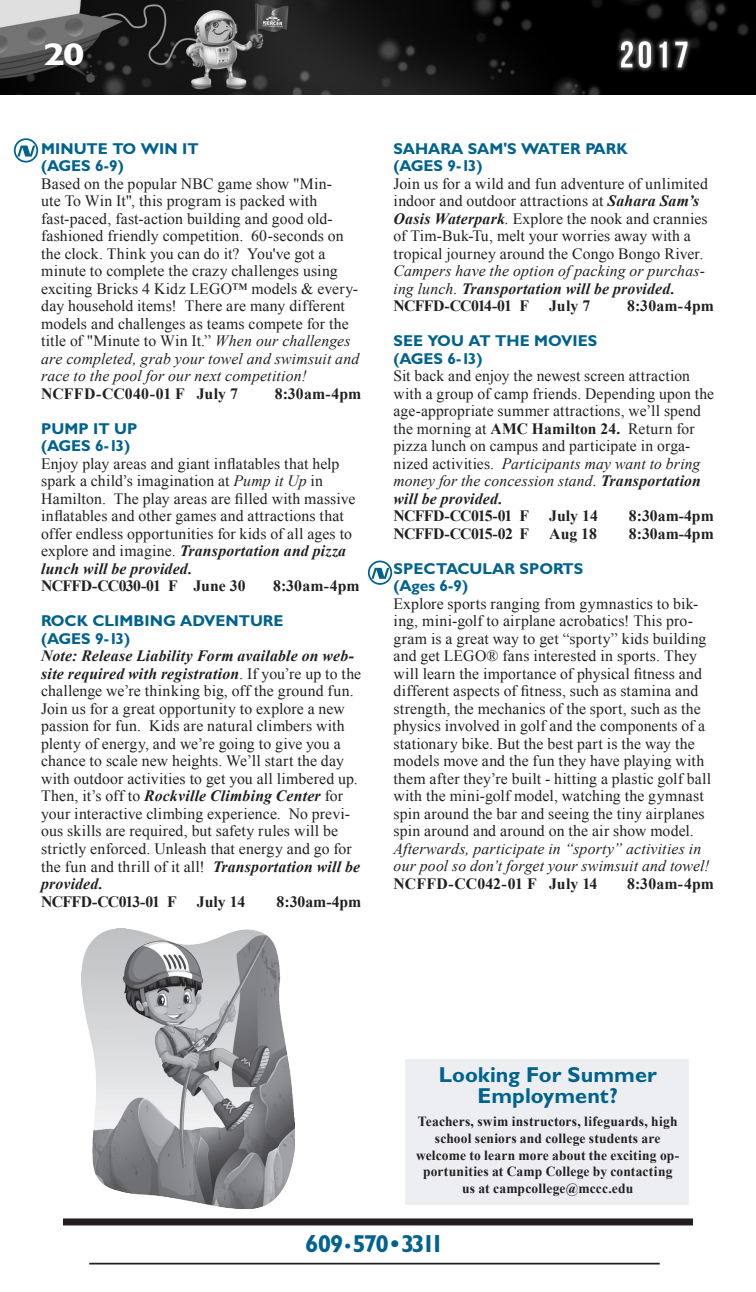
<style>
.page{position:relative;width:756px;height:1292px;background:#fff}
.page>*{position:absolute;margin:0;border:0;box-sizing:border-box;transform-origin:0 0}
.t1{font:31.5px "Classical Sans Bold DTC";color:#fff;scale:1.3 1}
.t2{font:24.5px "Classical Sans Bold DTC";letter-spacing:-.08em;color:#00628e}
.b_course_body_text{font:21.7px/21.7px "Classical Sans Bold DTC";color:#00628e;text-align:center}
.b_course_body_text-2{font:15.75px/17.5px "Times New Roman";letter-spacing:.01em;color:#231f20}
.b_course_title{font:15.75px "Classical Sans Bold DTC";color:#00628e}
.b_course_body_text-3{font:700 15.75px "Times New Roman";letter-spacing:.005em;color:#231f20}
.b_course_information{font:700 15.75px "Times New Roman";letter-spacing:-.025em;color:#231f20}
.b_course_body_text-4{font:700 15.75px "Times New Roman";letter-spacing:-.04em;color:#231f20}
.b_course_body_text-5{font:700 15.75px "Times New Roman";letter-spacing:-.055em;color:#231f20}
.b_course_information-2{font:700 15.75px "Times New Roman";letter-spacing:-.055em;color:#231f20}
.b_course_information-3{font:700 15.75px "Times New Roman";letter-spacing:-.045em;color:#231f20}
.b_course_information-4{font:700 15.75px "Times New Roman";letter-spacing:-.05em;color:#231f20}
.b_course_body_text-6{font:700 14px/16.6px "Times New Roman";letter-spacing:.01em;color:#231f20;text-align:center}
.s1{font-style:italic}
.s2{font-weight:700;font-style:italic}
.s3{font-weight:700}
.s4{font-size:17.5px}
</style>
<div class="page">
<img style="left:0;top:0;width:756px;height:94px">
<div style="left:63px;top:1218px;width:630px;height:7px;background:#231f20"></div>
<hr style="left:89px;top:1262px;width:571px;height:2px;background:#231f20">
<div style="left:406px;top:1058px;width:283px;height:146px;background:#eceef2"></div>
<div style="left:14px;top:138px;width:24px;height:24px;border:2px solid #00628e;border-radius:50%"></div>
<svg style="left:17px;top:146px;width:18px;height:10px"></svg>
<div style="left:368px;top:560px;width:24px;height:25px;border:2px solid #00628e;border-radius:50%"></div>
<svg style="left:371px;top:568px;width:18px;height:11px"></svg>
<img style="left:82px;top:929px;width:213px;height:279px">
<h1 class="t1" style="left:43px;top:37px;width:34px">20</h1>
<p class="b_course_title" style="left:41px;top:140px;width:159px">MINUTE TO WIN IT</p>
<p class="b_course_title" style="left:41px;top:157px;width:84px">(AGES 6-9)</p>
<p class="b_course_body_text-2" style="left:41px;top:174px;width:320px">Based on the popular NBC game show "Min-<br>ute To Win It", this program is packed with fast-paced, fast-action building and good old&shy;fashioned friendly competition. 60-seconds on the clock. Think you can do it? You've got a minute to complete the crazy challenges using exciting Bricks 4 Kidz LEGO™ models &amp; every&shy;day household items! There are many different models and challenges as teams compete for the title of "Minute to Win It.” <span class="s1">When our challenges are completed, grab your towel and swimsuit and race to the pool for our next competition!</span></p>
<p class="b_course_body_text-3" style="left:41px;top:383px;width:198px">NCFFD-CC040-01 F July 7</p>
<p class="b_course_body_text-3" style="left:275px;top:383px;width:88px">8:30am-4pm</p>
<p class="b_course_title" style="left:41px;top:420px;width:98px">PUMP IT UP</p>
<p class="b_course_title" style="left:41px;top:437px;width:91px">(AGES 6-13)</p>
<p class="b_course_body_text-2" style="left:41px;top:454px;width:316px">Enjoy play areas and giant inflatables that help spark a child’s imagination at <span class="s1">Pump it Up</span> in Hamilton. The play areas are filled with massive inflatables and other games and attractions that offer endless opportunities for kids of all ages to explore and imagine. <span class="s2">Transportation and pizza lunch will be provided.</span></p>
<p class="b_course_body_text-4" style="left:41px;top:575px;width:206px">NCFFD-CC030-01 F June 30</p>
<p class="b_course_body_text-3" style="left:273px;top:575px;width:88px">8:30am-4pm</p>
<p class="b_course_title" style="left:41px;top:612px;width:244px">ROCK CLIMBING ADVENTURE</p>
<p class="b_course_title" style="left:41px;top:630px;width:91px">(AGES 9-13)</p>
<p class="b_course_body_text-2" style="left:41px;top:647px;width:322px"><span class="s2">Note: Release Liability Form available on web&shy;site required with registration</span>. If you’re up to the challenge we’re thinking big, off the ground fun.<br>Join us for a great opportunity to explore a new passion for fun. Kids are natural climbers with plenty of energy, and we’re going to give you a chance to scale new heights. We’ll start the day with outdoor activities to get you all limbered up.<br>Then, it’s off to <span class="s2">Rockville Climbing Center</span> for your interactive climbing experience. No previ&shy;ous skills are required, but safety rules will be strictly enforced. Unleash that energy and go for the fun and thrill of it all! <span class="s2">Transportation will be provided.</span></p>
<p class="b_course_information-4" style="left:41px;top:890px;width:137px">NCFFD-CC013-01 F</p>
<p class="b_course_information" style="left:197px;top:890px;width:50px">July 14</p>
<p class="b_course_information" style="left:277px;top:890px;width:86px">8:30am-4pm</p>
<p class="b_course_title" style="left:394px;top:139px;width:236px">SAHARA SAM'S WATER PARK</p>
<p class="b_course_title" style="left:394px;top:157px;width:91px">(AGES 9-13)</p>
<p class="b_course_body_text-2" style="left:394px;top:174px;width:316px">Join us for a wild and fun adventure of unlimited indoor and outdoor attractions at <span class="s2">Sahara Sam’s Oasis Waterpark</span><span class="s1">.</span> Explore the nook and crannies of Tim-Buk-Tu, melt your worries away with a tropical journey around the Congo Bongo River.<br><span class="s1">Campers have the option of packing or purchas&shy;ing lunch.</span> <span class="s2">Transportation will be provided.</span></p>
<p class="b_course_body_text-5" style="left:394px;top:295px;width:137px">NCFFD-CC014-01 F</p>
<p class="b_course_body_text-3" style="left:549px;top:295px;width:42px">July 7</p>
<p class="b_course_body_text-3" style="left:627px;top:295px;width:88px">8:30am-4pm</p>
<p class="b_course_title" style="left:394px;top:332px;width:205px">SEE YOU AT THE MOVIES</p>
<p class="b_course_title" style="left:394px;top:349px;width:91px">(AGES 6-13)</p>
<p class="b_course_body_text-2" style="left:394px;top:367px;width:322px">Sit back and enjoy the newest screen attraction with a group of camp friends. Depending upon the age-appropriate summer attractions, we’ll spend the morning at <span class="s3">AMC Hamilton 24.</span> Return for pizza lunch on campus and participate in orga&shy;nized activities. <span class="s1">Participants may want to bring money for the concession stand.</span> <span class="s2">Transportation will be provided.</span></p>
<p class="b_course_information-2" style="left:394px;top:505px;width:137px">NCFFD-CC015-01 F</p>
<p class="b_course_information" style="left:549px;top:505px;width:50px">July 14</p>
<p class="b_course_information" style="left:629px;top:505px;width:86px">8:30am-4pm</p>
<p class="b_course_information-3" style="left:394px;top:522px;width:137px">NCFFD-CC015-02 F</p>
<p class="b_course_information" style="left:549px;top:522px;width:49px">Aug 18</p>
<p class="b_course_information" style="left:629px;top:522px;width:86px">8:30am-4pm</p>
<p class="b_course_title" style="left:394px;top:559px;width:191px">SPECTACULAR SPORTS</p>
<p class="b_course_title" style="left:394px;top:577px;width:76px">(Ages 6-9)</p>
<p class="b_course_body_text-2" style="left:394px;top:594px;width:319px">Explore sports ranging from gymnastics to bik&shy;ing, mini-golf to airplane acrobatics! This pro&shy;gram is a great way to get “sporty” kids building and get LEGO® fans interested in sports. They will learn the importance of physical fitness and different aspects of fitness, such as stamina and strength, the mechanics of the sport, such as the physics involved in golf and the components of a stationary bike. But the best part is the way the models move and the fun they have playing with them after they’re built - hitting a plastic golf ball with the mini-golf model, watching the gymnast spin around the bar and seeing the tiny airplanes spin around and around on the air show model.<br><span class="s1">Afterwards, participate in “sporty” activities in our pool so don’t forget your swimsuit and towel!</span></p>
<p class="b_course_body_text-3" style="left:394px;top:872px;width:205px">NCFFD-CC042-01 F July 14</p>
<p class="b_course_body_text-3" style="left:627px;top:872px;width:88px">8:30am-4pm</p>
<p class="b_course_body_text" style="left:439px;top:1063px;width:220px">Looking For Summer<br>Employment?</p>
<p class="b_course_body_text-6" style="left:416px;top:1112px;width:265px">Teachers, swim instructors, lifeguards, high school seniors and college students are welcome to learn more about the exciting op&shy;portunities at Camp College by contacting us at campcollege@mccc.edu</p>
<h2 class="t2" style="left:305px;top:1229px;width:141px">609<span class="s4">•</span>570•3311</h2>
</div>
